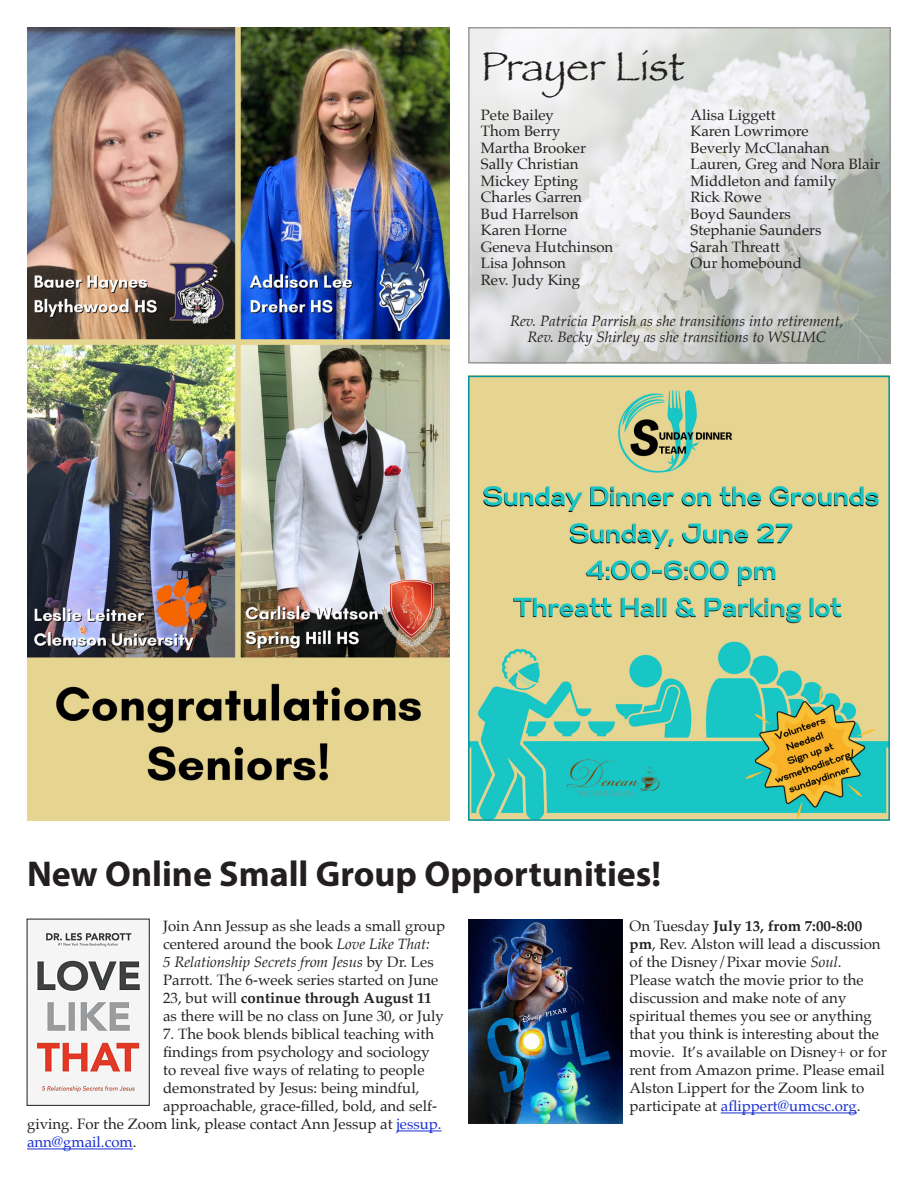
<style>
.page{position:relative;width:918px;height:1188px;background:#fff}
.page>*{position:absolute;margin:0;border:0;box-sizing:border-box;transform-origin:0 0}
.t1{font:42px "Papyrus";color:#231f20}
.t2{font:700 36px "Myriad Pro";color:#231f20}
.t3{font:15px/18px "Palatino";color:#231f20}
.t4{font:italic 15px "Palatino";color:#231f20}
.t5{font:15px "Palatino";color:#182ed0}
.s1{font-style:italic}
.s2{font-weight:700}
.s3{color:#182ed0}
.s4{color:#231f20}
</style>
<div class="page">
<img style="left:471px;top:30px;width:417px;height:330px">
<img style="left:28px;top:27px;width:422px;height:794px">
<img style="left:468px;top:919px;width:155px;height:205px">
<img style="left:29px;top:921px;width:119px;height:183px">
<div style="left:27px;top:919px;width:123px;height:187px;border:1px solid #231f20"></div>
<img style="left:471px;top:379px;width:416px;height:439px">
<div style="left:468px;top:376px;width:422px;height:445px;border:2px solid #00939d"></div>
<hr style="left:396px;top:1131px;width:46px;height:1px;background:#182ed0">
<hr style="left:27px;top:1149px;width:106px;height:1px;background:#182ed0">
<hr style="left:721px;top:1113px;width:136px;height:1px;background:#182ed0">
<p class="t1" style="left:481px;top:41px;width:205px">Prayer List</p>
<p class="t3" style="left:481px;top:105px;width:74px">Pete Bailey</p>
<p class="t3" style="left:481px;top:122px;width:81px">Thom Berry</p>
<p class="t3" style="left:481px;top:138px;width:107px">Martha Brooker</p>
<p class="t3" style="left:481px;top:155px;width:99px">Sally Christian</p>
<p class="t3" style="left:481px;top:171px;width:99px">Mickey Epting</p>
<p class="t3" style="left:481px;top:188px;width:102px">Charles Garren</p>
<p class="t3" style="left:481px;top:204px;width:99px">Bud Harrelson</p>
<p class="t3" style="left:481px;top:221px;width:88px">Karen Horne</p>
<p class="t3" style="left:481px;top:237px;width:134px">Geneva Hutchinson</p>
<p class="t3" style="left:481px;top:254px;width:87px">Lisa Johnson</p>
<p class="t3" style="left:481px;top:270px;width:101px">Rev. Judy King</p>
<p class="t3" style="left:691px;top:105px;width:87px">Alisa Liggett</p>
<p class="t3" style="left:691px;top:122px;width:120px">Karen Lowrimore</p>
<p class="t3" style="left:691px;top:138px;width:140px">Beverly McClanahan</p>
<p class="t3" style="left:691px;top:156px;width:191px;line-height:16.5px">Lauren, Greg and Nora Blair<br>Middleton and family</p>
<p class="t3" style="left:691px;top:188px;width:73px">Rick Rowe</p>
<p class="t3" style="left:691px;top:204px;width:102px">Boyd Saunders</p>
<p class="t3" style="left:691px;top:221px;width:133px">Stephanie Saunders</p>
<p class="t3" style="left:691px;top:237px;width:91px">Sarah Threatt</p>
<p class="t3" style="left:691px;top:254px;width:113px">Our homebound</p>
<p class="t4" style="left:510px;top:308px;width:335px">Rev. Patricia Parrish as she transitions into retirement,</p>
<p class="t4" style="left:528px;top:324px;width:300px">Rev. Becky Shirley as she transitions to WSUMC</p>
<p class="t2" style="left:27px;top:850px;width:636px">New Online Small Group Opportunities!</p>
<p class="t3" style="left:163px;top:917px;width:284px">Join Ann Jessup as she leads a small group centered around the book <span class="s1">Love Like That:<br>5 Relationship Secrets from Jesus</span> by Dr. Les Parrott. The 6-week series started on June 23, but will <span class="s2">continue through August 11 </span>as there will be no class on June 30, or July</p>
<p class="t3" style="left:163px;top:1025px;width:273px">7. The book blends biblical teaching with</p>
<p class="t3" style="left:163px;top:1043px;width:268px">findings from psychology and sociology</p>
<p class="t3" style="left:163px;top:1061px;width:263px">to reveal five ways of relating to people</p>
<p class="t3" style="left:163px;top:1079px;width:258px">demonstrated by Jesus: being mindful,</p>
<p class="t3" style="left:163px;top:1097px;width:275px">approachable, grace-filled, bold, and self-</p>
<p class="t3" style="left:27px;top:1115px;width:416px">giving. For the Zoom link, please contact Ann Jessup at <span class="s3">jessup.</span></p>
<p class="t5" style="left:27px;top:1130px;width:111px">ann@gmail.com<span class="s4">.</span></p>
<p class="t3" style="left:630px;top:917px;width:259px">On Tuesday <span class="s2">July 13, from 7:00-8:00 pm</span>, Rev. Alston will lead a discussion of the Disney/Pixar movie <span class="s1">Soul</span>.<br>Please watch the movie prior to the discussion and make note of any spiritual themes you see or anything that you think is interesting about the movie. It’s available on Disney+ or for rent from Amazon prime. Please email Alston Lippert for the Zoom link to participate at <span class="s3">aflippert@umcsc.org</span>.</p>
</div>
